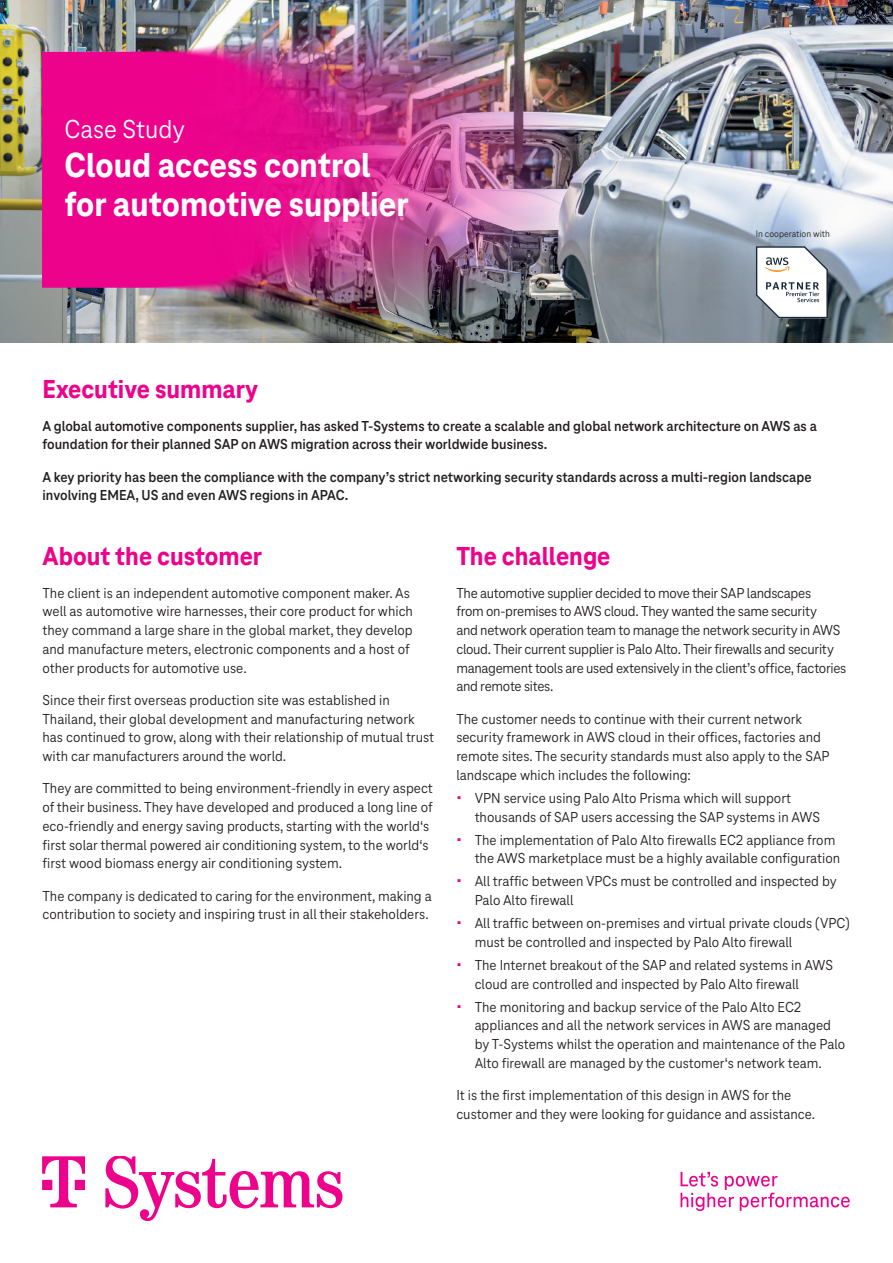
<style>
.page{position:relative;width:893px;height:1263px;background:#fff}
.page>*{position:absolute;margin:0;border:0;box-sizing:border-box;transform-origin:0 0}
.t1{font:800 36px/39px "Tele Neo";color:#fff}
.t2{font:800 27px "Tele Neo";color:#ed028c}
.t3{font:27px "Tele Neo";color:#fff}
.t4{font:15px/18.8px "Tele Neo";color:#231f20}
.t5{font:700 15px/18.8px "Tele Neo";color:#231f20}
.t6{font:15px/18.8px "Tele Neo";letter-spacing:-.02em;color:#231f20}
.t7{font:9.75px "Tele Neo";color:#231f20}
</style>
<div class="page">
<img style="left:0;top:0;width:893px;height:342px">
<img style="left:43px;top:0;width:788px;height:343px">
<svg style="left:756px;top:246px;width:72px;height:72px"></svg>
<svg style="left:42px;top:1156px;width:300px;height:65px"></svg>
<svg style="left:680px;top:1172px;width:170px;height:39px"></svg>
<h2 class="t3" style="left:65px;top:114px;width:122px">Case Study</h2>
<h1 class="t1" style="left:65px;top:146px;width:346px">Cloud access control for automotive supplier</h1>
<p class="t7" style="left:756px;top:228px;width:76px">In cooperation with</p>
<h2 class="t2" style="left:43px;top:374px;width:217px">Executive summary</h2>
<p class="t5" style="left:43px;top:416px;width:776px">A global automotive components supplier, has asked T-Systems to create a scalable and global network architecture on AWS as a foundation for their planned SAP on AWS migration across their worldwide business.</p>
<p class="t5" style="left:43px;top:467px;width:771px">A key priority has been the compliance with the company’s strict networking security standards across a multi-region landscape involving EMEA, US and even AWS regions in APAC.</p>
<h2 class="t2" style="left:43px;top:541px;width:221px">About the customer</h2>
<p class="t4" style="left:43px;top:583px;width:372px">The client is an independent automotive component maker. As well as automotive wire harnesses, their core product for which they command a large share in the global market, they develop and manufacture meters, electronic components and a host of other products for automotive use.</p>
<p class="t4" style="left:43px;top:691px;width:393px">Since their first overseas production site was established in Thailand, their global development and manufacturing network has continued to grow, along with their relationship of mutual trust with car manufacturers around the world.</p>
<p class="t4" style="left:43px;top:779px;width:392px">They are committed to being environment-friendly in every aspect of their business. They have developed and produced a long line of eco-friendly and energy saving products, starting with the world‘s first solar thermal powered air conditioning system, to the world‘s first wood biomass energy air conditioning system.</p>
<p class="t4" style="left:43px;top:886px;width:391px">The company is dedicated to caring for the environment, making a contribution to society and inspiring trust in all their stakeholders.</p>
<h2 class="t2" style="left:456px;top:541px;width:156px">The challenge</h2>
<p class="t6" style="left:456px;top:583px;width:392px">The automotive supplier decided to move their SAP landscapes<br>from on-premises to AWS cloud. They wanted the same security<br>and network operation team to manage the network security in AWS cloud. Their current supplier is Palo Alto. Their firewalls and security management tools are used extensively in the client’s office, factories and remote sites.</p>
<p class="t4" style="left:456px;top:709px;width:375px">The customer needs to continue with their current network security framework in AWS cloud in their offices, factories and remote sites. The security standards must also apply to the SAP landscape which includes the following:</p>
<p class="t4" style="left:475px;top:789px;width:347px">VPN service using Palo Alto Prisma which will support thousands of SAP users accessing the SAP systems in AWS</p>
<p class="t4" style="left:475px;top:830px;width:367px">The implementation of Palo Alto firewalls EC2 appliance from the AWS marketplace must be a highly available configuration</p>
<p class="t4" style="left:475px;top:872px;width:364px">All traffic between VPCs must be controlled and inspected by<br>Palo Alto firewall</p>
<p class="t4" style="left:475px;top:914px;width:377px">All traffic between on-premises and virtual private clouds (VPC) must be controlled and inspected by Palo Alto firewall</p>
<p class="t4" style="left:475px;top:956px;width:360px">The Internet breakout of the SAP and related systems in AWS cloud are controlled and inspected by Palo Alto firewall</p>
<p class="t4" style="left:475px;top:997px;width:372px">The monitoring and backup service of the Palo Alto EC2 appliances and all the network services in AWS are managed by T-Systems whilst the operation and maintenance of the Palo Alto firewall are managed by the customer‘s network team.</p>
<p class="t4" style="left:456px;top:1086px;width:360px">It is the first implementation of this design in AWS for the customer and they were looking for guidance and assistance.</p>
</div>
